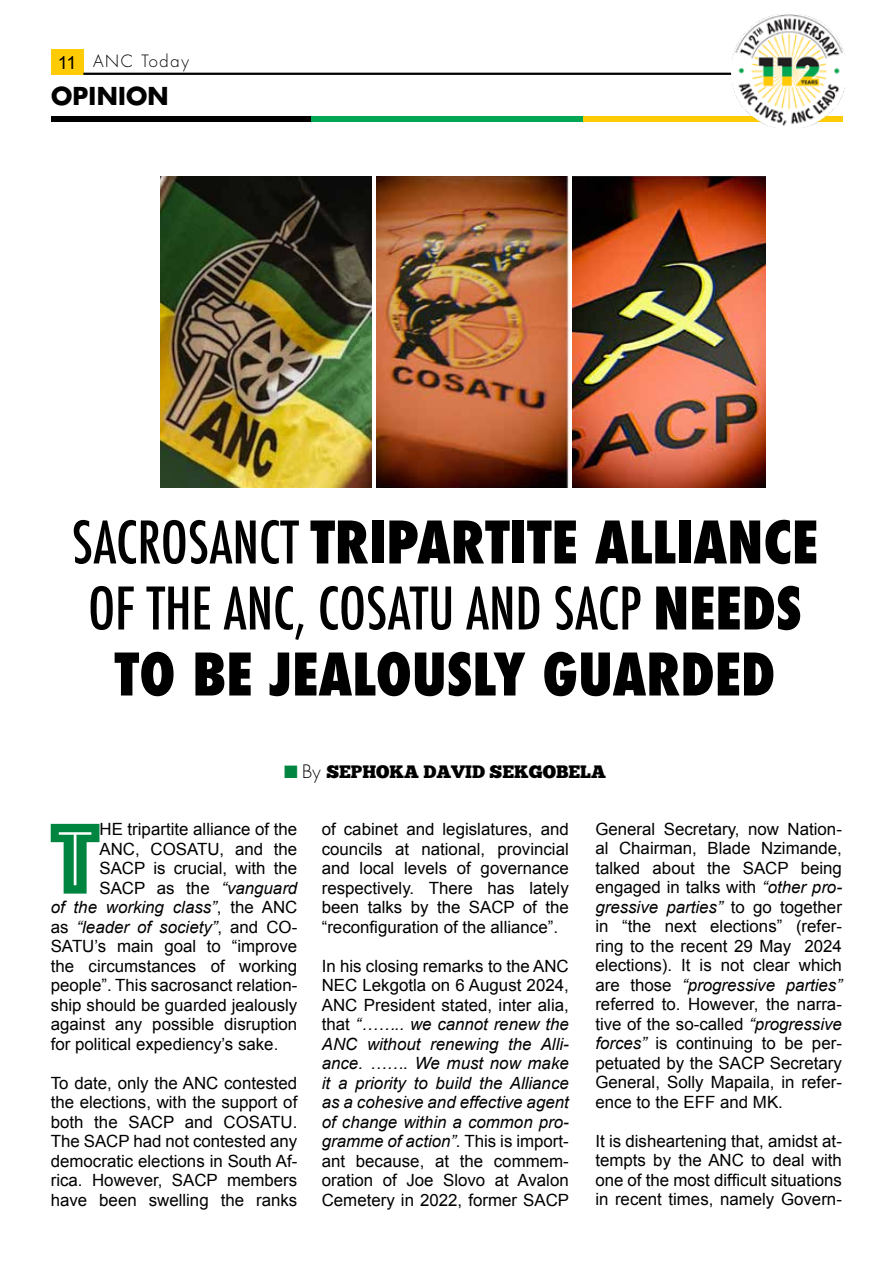
<style>
.page{position:relative;width:893px;height:1263px;background:#fff}
.page>*{position:absolute;margin:0;border:0;box-sizing:border-box;transform-origin:0 0}
.t1{font:104.55px "Phosphate Inline";color:#008541}
.t2{font:800 condensed 57px/66px "Futura";color:#000;text-align:center}
.t3{font:700 24px "Futura Std";letter-spacing:.01em;color:#000}
.t4{font:18px "Chunk Five";color:#000}
.t5{font:16.8px/19.5px "Arial";color:#000;text-align:justify}
.t6{font:italic 16.8px "Arial";color:#000}
.t7{font:300 16.5px "Futura Std";letter-spacing:.1em;color:#000}
.s1{font-family:"Arial";font-weight:400;font-size:18px}
.s2{font-weight:500}
.s3{color:#008541}
.s4{font-family:"Futura Std";font-weight:300}
.s5{font-style:italic}
.s6{font-style:normal}
</style>
<div class="page">
<div style="left:51px;top:50px;width:32px;height:25px;background:#ffcb05"></div>
<hr style="left:83px;top:73px;width:726px;height:2px;background:#000">
<div style="left:51px;top:116px;width:260px;height:6px;background:#000"></div>
<div style="left:311px;top:116px;width:272px;height:6px;background:#00a651"></div>
<div style="left:583px;top:116px;width:260px;height:6px;background:#ffcb05"></div>
<img style="left:731px;top:14px;width:114px;height:114px">
<img style="left:376px;top:176px;width:193px;height:312px">
<img style="left:161px;top:176px;width:211px;height:312px">
<img style="left:572px;top:176px;width:193px;height:312px">
<p class="t7" style="left:58px;top:51px;width:133px"><span class="s1">11</span> ANC Today</p>
<h3 class="t3" style="left:51px;top:80px;width:119px">OPINION</h3>
<h2 class="t2" style="left:72px;top:510px;width:748px"><span class="s2">SACROSANCT</span> TRIPARTITE ALLIANCE<br><span class="s2">OF THE ANC, COSATU AND SACP</span> NEEDS<br>TO BE JEALOUSLY GUARDED</h2>
<p class="t4" style="left:284px;top:761px;width:323px"><span class="s3">■</span> <span class="s4">By</span> SEPHOKA DAVID SEKGOBELA</p>
<h1 class="t1" style="left:51px;top:784px;width:50px">T</h1>
<p class="t5" style="left:99px;top:820px;width:199px">HE tripartite alliance of the</p>
<p class="t5" style="left:99px;top:839px;width:199px">ANC, COSATU, and the</p>
<p class="t5" style="left:99px;top:859px;width:199px">SACP is crucial, with the</p>
<p class="t5" style="left:99px;top:878px;width:199px">SACP as the <span class="s5">“vanguard</span></p>
<p class="t6" style="left:51px;top:896px;width:248px">of the working class”<span class="s6">, the ANC</span></p>
<p class="t6" style="left:51px;top:916px;width:248px"><span class="s6">as</span> “leader of society”<span class="s6">, and CO-</span></p>
<p class="t5" style="left:51px;top:937px;width:248px">SATU’s main goal to “improve</p>
<p class="t5" style="left:51px;top:956px;width:248px">the circumstances of working</p>
<p class="t5" style="left:51px;top:976px;width:248px">people”. This sacrosanct relation-</p>
<p class="t5" style="left:51px;top:995px;width:248px">ship should be guarded jealously</p>
<p class="t5" style="left:51px;top:1015px;width:248px">against any possible disruption</p>
<p class="t5" style="left:51px;top:1034px;width:229px">for political expediency’s sake.</p>
<p class="t5" style="left:51px;top:1073px;width:248px">To date, only the ANC contested the elections, with the support of both the SACP and COSATU.<br>The SACP had not contested any democratic elections in South Af&shy;rica. However, SACP members have been swelling the ranks</p>
<p class="t5" style="left:322px;top:820px;width:249px">of cabinet and legislatures, and councils at national, provincial and local levels of governance respectively. There has lately been talks by the SACP of the “reconfiguration of the alliance”.</p>
<p class="t5" style="left:322px;top:956px;width:249px">In his closing remarks to the ANC NEC Lekgotla on 6 August 2024, ANC President stated, inter alia, that <span class="s5">“…….. we cannot renew the ANC without renewing the Alli&shy;ance. ……. We must now make it a priority to build the Alliance as a cohesive and effective agent of change within a common pro&shy;gramme of action”.</span> This is import&shy;ant because, at the commem&shy;oration of Joe Slovo at Avalon Cemetery in 2022, former SACP</p>
<p class="t5" style="left:595px;top:819px;width:248px">General Secretary, now Nation&shy;al Chairman, Blade Nzimande, talked about the SACP being engaged in talks with <span class="s5">“other pro&shy;gressive parties”</span> to go together in “the next elections” (refer&shy;ring to the recent 29 May 2024 elections). It is not clear which are those <span class="s5">“progressive parties” </span>referred to. However, the narra&shy;tive of the so-called <span class="s5">“progressive forces”</span> is continuing to be per&shy;petuated by the SACP Secretary General, Solly Mapaila, in refer&shy;ence to the EFF and MK.</p>
<p class="t5" style="left:595px;top:1131px;width:248px">It is disheartening that, amidst at&shy;tempts by the ANC to deal with one of the most difficult situations in recent times, namely Govern-</p>
</div>
